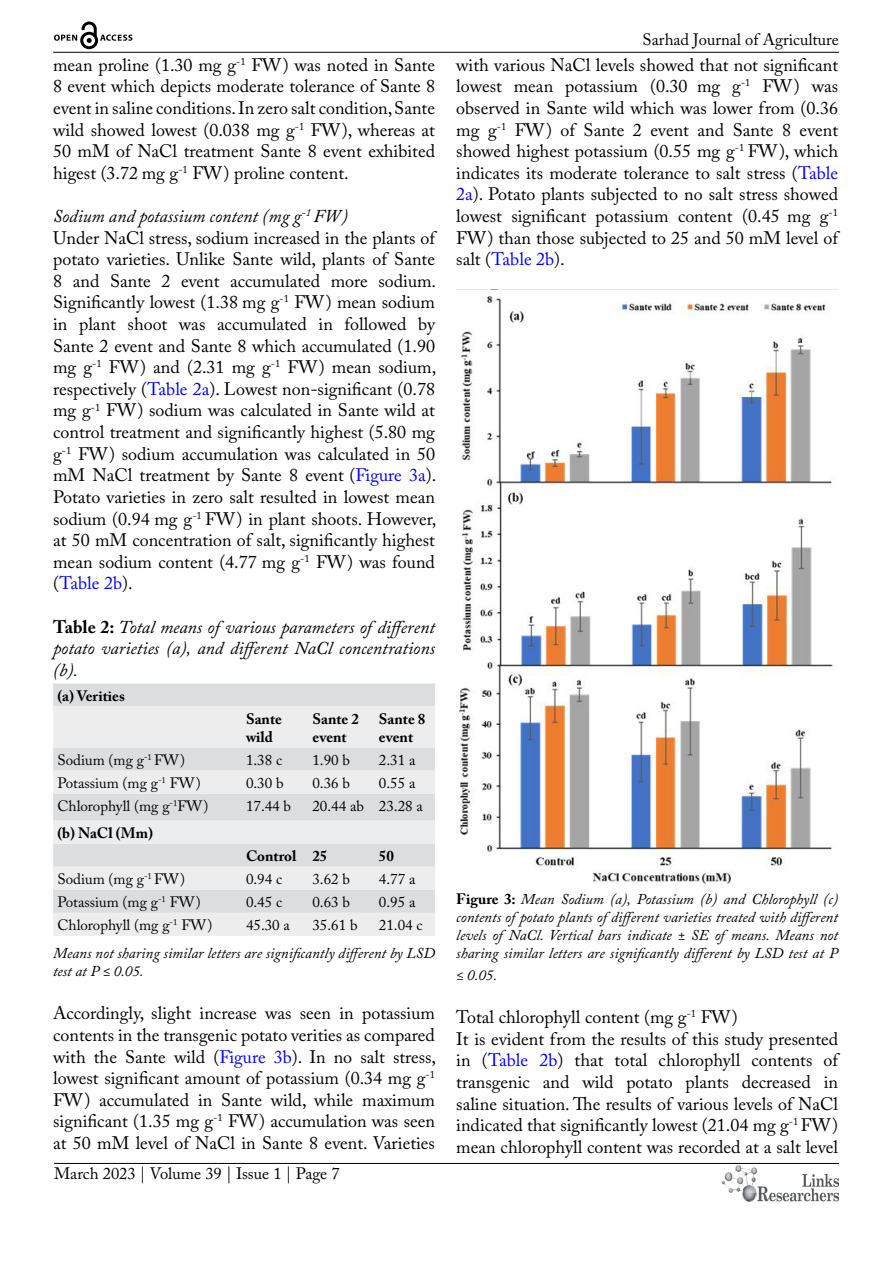
<style>
.page{position:relative;width:893px;height:1263px;background:#fff}
.page>*{position:absolute;margin:0;border:0;box-sizing:border-box;transform-origin:0 0}
.t1{font:18px/21.6px "Adobe Caslon Pro";color:#000;text-align:justify}
.t2{font:italic 18px/21.6px "Adobe Caslon Pro";color:#000;text-align:justify}
.t3{font:16.5px "Adobe Caslon Pro";color:#000}
.t4{font:italic 15px/18px "Adobe Caslon Pro";color:#000}
.t5{font:15px "Adobe Caslon Pro";color:#000}
.t6{font:700 15px/18px "Adobe Caslon Pro";color:#000}
.s1{font-style:italic}
.s2{color:#00f}
.s3{font-weight:700;font-style:normal}
</style>
<div class="page">
<hr style="left:53px;top:52px;width:786px;height:1px;background:#000">
<hr style="left:54px;top:1163px;width:785px;height:1px;background:#000">
<img style="left:722px;top:1166px;width:117px;height:36px">
<svg style="left:54px;top:22px;width:78px;height:27px"></svg>
<svg style="left:53px;top:683px;width:382px;height:24px;background:#dddedf"></svg>
<svg style="left:53px;top:707px;width:382px;height:229px;background:#e6e6e7"></svg>
<img style="left:459px;top:296px;width:374px;height:589px">
<p class="t1" style="left:53px;top:54px;width:383px">mean proline (1.30 mg g<sup>-1</sup> FW) was noted in Sante 8 event which depicts moderate tolerance of Sante 8 event in saline conditions. In zero salt condition, Sante wild showed lowest (0.038 mg g<sup>-1</sup> FW), whereas at 50 mM of NaCl treatment Sante 8 event exhibited higest (3.72 mg g<sup>-1</sup> FW) proline content.</p>
<p class="t1" style="left:53px;top:205px;width:385px;text-align:left"><span class="s1">Sodium and potassium content (mg g</span><sup>-1</sup> <span class="s1">FW)<br></span>Under NaCl stress, sodium increased in the plants of potato varieties. Unlike Sante wild, plants of Sante 8 and Sante 2 event accumulated more sodium.<br>Significantly lowest (1.38 mg g<sup>-1</sup> FW) mean sodium in plant shoot was accumulated in followed by Sante 2 event and Sante 8 which accumulated (1.90 mg g<sup>-1</sup> FW) and (2.31 mg g<sup>-1</sup> FW) mean sodium, respectively (<span class="s2">Table 2a</span>). Lowest non-significant (0.78 mg g<sup>-1</sup> FW) sodium was calculated in Sante wild at control treatment and significantly highest (5.80 mg g<sup>-1</sup> FW) sodium accumulation was calculated in 50 mM NaCl treatment by Sante 8 event (<span class="s2">Figure 3a</span>).<br>Potato varieties in zero salt resulted in lowest mean sodium (0.94 mg g<sup>-1</sup> FW) in plant shoots. However, at 50 mM concentration of salt, significantly highest mean sodium content (4.77 mg g<sup>-1</sup> FW) was found (<span class="s2">Table 2b</span>).</p>
<p class="t2" style="left:53px;top:615px;width:383px"><span class="s3">Table 2:</span> Total means of various parameters of different potato varieties (a), and different NaCl concentrations (b).</p>
<p class="t6" style="left:57px;top:686px;width:69px">(a) Verities</p>
<p class="t6" style="left:246px;top:709px;width:37px">Sante wild</p>
<p class="t6" style="left:312px;top:709px;width:48px">Sante 2 event</p>
<p class="t6" style="left:379px;top:709px;width:48px">Sante 8 event</p>
<p class="t5" style="left:57px;top:751px;width:129px">Sodium (mg g<sup>-1</sup> FW)</p>
<p class="t5" style="left:246px;top:751px;width:38px">1.38 c</p>
<p class="t5" style="left:312px;top:751px;width:39px">1.90 b</p>
<p class="t5" style="left:379px;top:751px;width:38px">2.31 a</p>
<p class="t5" style="left:57px;top:774px;width:145px">Potassium (mg g<sup>-1</sup> FW)</p>
<p class="t5" style="left:246px;top:774px;width:39px">0.30 b</p>
<p class="t5" style="left:312px;top:774px;width:39px">0.36 b</p>
<p class="t5" style="left:379px;top:774px;width:38px">0.55 a</p>
<p class="t5" style="left:57px;top:797px;width:153px">Chlorophyll (mg g<sup>-1</sup>FW)</p>
<p class="t5" style="left:246px;top:797px;width:47px">17.44 b</p>
<p class="t5" style="left:312px;top:797px;width:112px">20.44 ab 23.28 a</p>
<p class="t6" style="left:57px;top:823px;width:97px">(b) NaCl (Mm)</p>
<p class="t6" style="left:246px;top:846px;width:83px">Control 25</p>
<p class="t6" style="left:379px;top:846px;width:17px">50</p>
<p class="t5" style="left:57px;top:870px;width:129px">Sodium (mg g<sup>-1</sup> FW)</p>
<p class="t5" style="left:246px;top:870px;width:38px">0.94 c</p>
<p class="t5" style="left:312px;top:870px;width:39px">3.62 b</p>
<p class="t5" style="left:379px;top:870px;width:38px">4.77 a</p>
<p class="t5" style="left:57px;top:893px;width:145px">Potassium (mg g<sup>-1</sup> FW)</p>
<p class="t5" style="left:246px;top:893px;width:38px">0.45 c</p>
<p class="t5" style="left:312px;top:893px;width:39px">0.63 b</p>
<p class="t5" style="left:379px;top:893px;width:38px">0.95 a</p>
<p class="t5" style="left:57px;top:916px;width:156px">Chlorophyll (mg g<sup>-1</sup> FW)</p>
<p class="t5" style="left:246px;top:916px;width:46px">45.30 a</p>
<p class="t5" style="left:312px;top:916px;width:47px">35.61 b</p>
<p class="t5" style="left:379px;top:916px;width:45px">21.04 c</p>
<p class="t4" style="left:53px;top:944px;width:383px">Means not sharing similar letters are significantly different by LSD test at P ≤ 0.05.</p>
<p class="t1" style="left:53px;top:1002px;width:385px">Accordingly, slight increase was seen in potassium contents in the transgenic potato verities as compared with the Sante wild (<span class="s2">Figure 3b</span>). In no salt stress, lowest significant amount of potassium (0.34 mg g<sup>-1<br></sup>FW) accumulated in Sante wild, while maximum significant (1.35 mg g<sup>-1</sup> FW) accumulation was seen at 50 mM level of NaCl in Sante 8 event. Varieties</p>
<p class="t3" style="left:54px;top:1164px;width:287px">March 2023 | Volume 39 | Issue 1 | Page 7</p>
<p class="t3" style="left:643px;top:30px;width:198px">Sarhad Journal of Agriculture</p>
<p class="t1" style="left:456px;top:54px;width:383px">with various NaCl levels showed that not significant lowest mean potassium (0.30 mg g<sup>-1</sup> FW) was observed in Sante wild which was lower from (0.36 mg g<sup>-1</sup> FW) of Sante 2 event and Sante 8 event showed highest potassium (0.55 mg g<sup>-1</sup> FW), which indicates its moderate tolerance to salt stress (<span class="s2">Table 2a</span>). Potato plants subjected to no salt stress showed lowest significant potassium content (0.45 mg g<sup>-1<br></sup>FW) than those subjected to 25 and 50 mM level of salt (<span class="s2">Table 2b</span>).</p>
<p class="t4" style="left:456px;top:890px;width:383px;text-align:justify"><span class="s3">Figure 3:</span> Mean Sodium (a), Potassium (b) and Chlorophyll (c) contents of potato plants of different varieties treated with different levels of NaCl. Vertical bars indicate ± SE of means. Means not sharing similar letters are significantly different by LSD test at P</p>
<p class="t4" style="left:456px;top:966px;width:42px">≤ 0.05.</p>
<p class="t1" style="left:456px;top:1006px;width:383px;text-align:left">Total chlorophyll content (mg g<sup>-1</sup> FW)<br>It is evident from the results of this study presented in (<span class="s2">Table 2b</span>) that total chlorophyll contents of transgenic and wild potato plants decreased in saline situation. The results of various levels of NaCl indicated that significantly lowest (21.04 mg g<sup>-1</sup> FW) mean chlorophyll content was recorded at a salt level</p>
</div>
